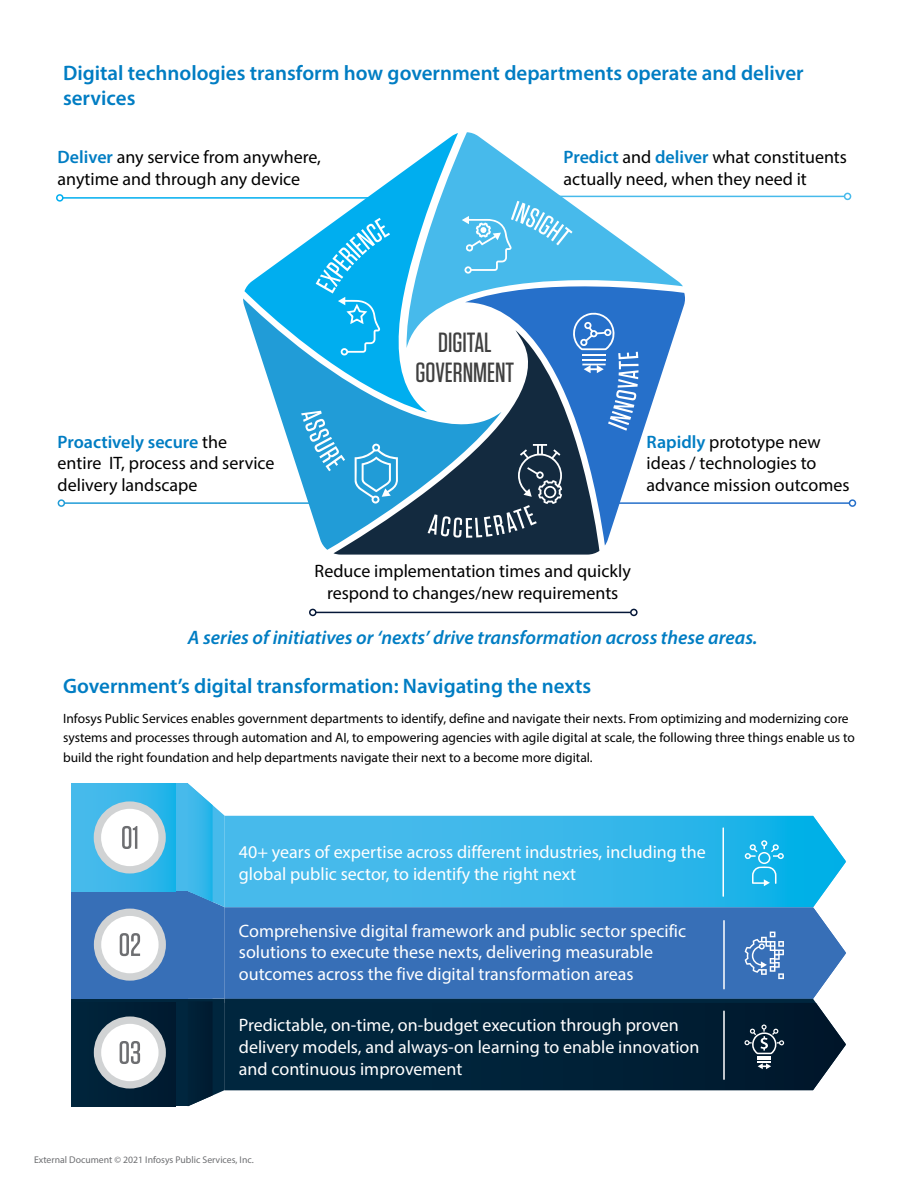
<style>
.page{position:relative;width:918px;height:1188px;background:#fff}
.page>*{position:absolute;margin:0;border:0;box-sizing:border-box;transform-origin:0 0}
.t1{font:500 27.75px/29.4px "Tungsten";color:#404040;text-align:center}
.t2{font:600 21px/25.5px "Myriad Pro";color:#007dc3}
.t3{font:italic 600 19.5px "Myriad Pro";color:#007dc3}
.t4{font:18px/21.6px "Myriad Pro";color:#fff}
.t5{font:18px/21.6px "Myriad Pro";color:#000}
.t6{font:13.5px/19.5px "Myriad Pro";color:#000}
.t7{font:9.75px "Myriad Pro";color:#6d6e71}
.s1{font-weight:600;color:#007dc3}
</style>
<div class="page">
<div style="left:72px;top:999px;width:116px;height:107px;background:#00263e"></div>
<div style="left:72px;top:1003px;width:103px;height:103px;background:#002238"></div>
<div style="left:72px;top:891px;width:116px;height:108px;background:#376fb7"></div>
<div style="left:72px;top:783px;width:116px;height:108px;background:#47baeb"></div>
<div style="left:72px;top:783px;width:103px;height:108px;background:linear-gradient(to right,#4ebbec,#22b4e8)"></div>
<svg style="left:188px;top:783px;width:37px;height:323px;background:#3779a5"></svg>
<svg style="left:94px;top:801px;width:72px;height:73px;background:#bedce8"></svg>
<svg style="left:94px;top:909px;width:72px;height:72px"></svg>
<svg style="left:94px;top:1016px;width:72px;height:73px"></svg>
<svg style="left:225px;top:816px;width:621px;height:91px;background:#3bb9ea"></svg>
<div style="left:225px;top:908px;width:621px;height:91px;background:#376fb7"></div>
<hr style="left:225px;top:999px;width:591px;height:4px;background:#00263e">
<svg style="left:225px;top:1003px;width:621px;height:87px;background:#06273c"></svg>
<svg style="left:745px;top:840px;width:39px;height:46px;background:#38beeb"></svg>
<svg style="left:745px;top:932px;width:39px;height:47px;background:#6a94c9"></svg>
<svg style="left:744px;top:1025px;width:40px;height:44px;background:#344859"></svg>
<hr style="left:723px;top:828px;width:1px;height:68px;background:#fff">
<hr style="left:723px;top:921px;width:2px;height:68px;background:#fff">
<hr style="left:723px;top:1011px;width:2px;height:68px;background:#fff">
<hr style="left:63px;top:197px;width:327px;height:2px;background:#00aeef">
<div style="left:56px;top:194px;width:8px;height:8px;border:2px solid #00aeef;border-radius:50%"></div>
<svg style="left:244px;top:170px;width:161px;height:128px"></svg>
<svg style="left:405px;top:132px;width:278px;height:166px"></svg>
<svg style="left:465px;top:276px;width:220px;height:270px"></svg>
<svg style="left:333px;top:330px;width:266px;height:225px;fill:#132a3f"></svg>
<svg style="left:243px;top:298px;width:259px;height:252px"></svg>
<svg style="left:301px;top:411px;width:44px;height:60px;background:#4dafde"></svg>
<svg style="left:316px;top:218px;width:74px;height:138px;background:#21b8f1"></svg>
<svg style="left:462px;top:201px;width:111px;height:73px;background:#5ec2ed"></svg>
<svg style="left:355px;top:443px;width:43px;height:61px;background:#4fb0df"></svg>
<svg style="left:572px;top:311px;width:67px;height:120px;background:#4987d2"></svg>
<svg style="left:428px;top:444px;width:134px;height:94px;background:#344f63"></svg>
<hr style="left:316px;top:612px;width:315px;height:1px;background:#051738">
<div style="left:309px;top:609px;width:8px;height:7px;border:2px solid #051738;border-radius:50%"></div>
<div style="left:630px;top:609px;width:8px;height:7px;border:2px solid #051738;border-radius:50%"></div>
<hr style="left:64px;top:502px;width:251px;height:2px;background:#219cd7">
<div style="left:58px;top:499px;width:7px;height:8px;border:2px solid #219cd7;border-radius:50%"></div>
<div style="left:314px;top:499px;width:7px;height:8px;border:2px solid #219cd7;border-radius:50%"></div>
<hr style="left:615px;top:502px;width:234px;height:2px;background:#2670ca">
<div style="left:608px;top:499px;width:7px;height:8px;border:2px solid #2670ca;border-radius:50%"></div>
<div style="left:849px;top:499px;width:7px;height:8px;border:2px solid #2670ca;border-radius:50%"></div>
<hr style="left:540px;top:196px;width:305px;height:1px;background:#47baeb">
<div style="left:534px;top:193px;width:7px;height:7px;border:2px solid #47baeb;border-radius:50%"></div>
<div style="left:844px;top:193px;width:7px;height:7px;border:2px solid #47baeb;border-radius:50%"></div>
<p class="t2" style="left:63px;top:59px;width:742px">Digital technologies transform how government departments operate and deliver services</p>
<p class="t5" style="left:58px;top:146px;width:265px"><span class="s1">Deliver</span> any service from anywhere, anytime and through any device</p>
<p class="t5" style="left:58px;top:431px;width:219px"><span class="s1">Proactively secure</span> the entire IT, process and service delivery landscape</p>
<p class="t5" style="left:564px;top:146px;width:285px"><span class="s1">Predict</span> and <span class="s1">deliver</span> what constituents actually need, when they need it</p>
<h1 class="t1" style="left:416px;top:329px;width:100px">DIGITAL<br>GOVERNMENT</h1>
<p class="t5" style="left:647px;top:431px;width:204px"><span class="s1">Rapidly</span> prototype new ideas / technologies to advance mission outcomes</p>
<p class="t5" style="left:315px;top:560px;width:318px;text-align:center">Reduce implementation times and quickly respond to changes/new requirements</p>
<p class="t3" style="left:188px;top:625px;width:571px">A series of initiatives or ‘nexts’ drive transformation across these areas.</p>
<p class="t2" style="left:63px;top:672px;width:530px">Government’s digital transformation: Navigating the nexts</p>
<p class="t6" style="left:63px;top:708px;width:793px">Infosys Public Services enables government departments to identify, define and navigate their nexts. From optimizing and modernizing core systems and processes through automation and AI, to empowering agencies with agile digital at scale, the following three things enable us to build the right foundation and help departments navigate their next to a become more digital.</p>
<p class="t4" style="left:239px;top:841px;width:468px">40+ years of expertise across different industries, including the global public sector, to identify the right next</p>
<p class="t4" style="left:239px;top:920px;width:449px">Comprehensive digital framework and public sector specific solutions to execute these nexts, delivering measurable outcomes across the five digital transformation areas</p>
<p class="t4" style="left:239px;top:1014px;width:462px">Predictable, on-time, on-budget execution through proven delivery models, and always-on learning to enable innovation and continuous improvement</p>
<p class="t7" style="left:34px;top:1154px;width:221px">External Document © 2021 Infosys Public Services, Inc.</p>
</div>
